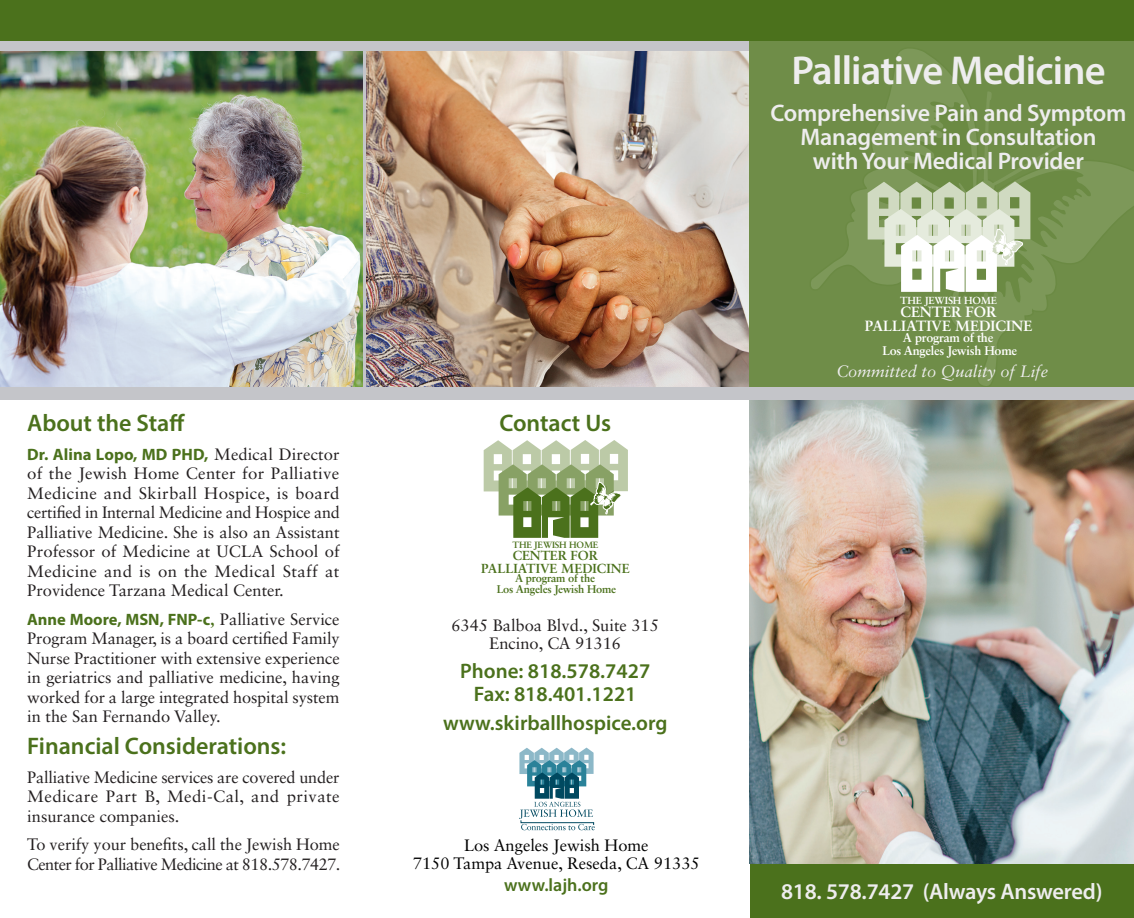
<style>
.page{position:relative;width:1134px;height:918px;background:#fff}
.page>*{position:absolute;margin:0;border:0;box-sizing:border-box;transform-origin:0 0}
.t1{font:600 40.5px "Myriad Pro";letter-spacing:-.02em;color:#eeedee}
.t2{font:600 24px/24px "Myriad Pro";letter-spacing:-.01em;color:#eeedee;text-align:center}
.subhead{font:600 24px "Myriad Pro";color:#4b711c}
.subhead-2{font:600 22.5px "Myriad Pro";letter-spacing:-.01em;color:#eeedee}
.Body_Copy{font:600 21px "Myriad Pro";color:#4b711c}
.t3{font:600 18px "Myriad Pro";color:#4b711c}
.subhead-3{font:16.5px/19.5px "Sabon LT Std";color:#231f20;text-align:justify}
.Body_Copy-2{font:16.5px/19.5px "Sabon LT Std";color:#231f20;text-align:justify}
.Body_Copy-3{font:16.5px/19.5px "Sabon LT Std";letter-spacing:-.035em;color:#231f20}
.t4{font:16.5px "Sabon LT Std";color:#000}
.t5{font:italic 16.5px "Sabon LT Std";color:#eeedee}
.t6{font:700 14.85px/13.6px "Sabon LT Std";color:#fff;text-align:center}
.t7{font:700 13.2px/12.1px "Sabon LT Std";color:#4b711c;text-align:center}
.t8{font:700 12.6px/12.6px "Sabon LT Std";letter-spacing:-.02em;color:#fff;text-align:center}
.t9{font:700 11.1px/11.1px "Sabon LT Std";letter-spacing:-.02em;color:#4b711c;text-align:center}
.t10{font:700 10.2px "Sabon LT Std";letter-spacing:-.015em;color:#fff}
.t11{font:700 9.15px "Sabon LT Std";letter-spacing:-.015em;color:#4b711c}
.s1{font-family:"Myriad Pro";font-weight:700;color:#4b711c}
.s2{font-weight:700;color:#4b711c}
</style>
<div class="page">
<div style="left:0;top:33px;width:750px;height:367px;background:#c4c5c9"></div>
<div style="left:750px;top:143px;width:384px;height:270px;background:#c4c5c9"></div>
<div style="left:750px;top:864px;width:384px;height:54px;background:#4b711c"></div>
<img style="left:0;top:52px;width:363px;height:335px">
<img style="left:366px;top:52px;width:383px;height:335px">
<div style="left:750px;top:0;width:384px;height:387px;background:#6f8d48"></div>
<img style="left:750px;top:400px;width:384px;height:464px">
<svg style="left:811px;top:49px;width:323px;height:337px"></svg>
<svg style="left:519px;top:748px;width:76px;height:82px"></svg>
<svg style="left:484px;top:440px;width:144px;height:98px"></svg>
<div style="left:0;top:0;width:1134px;height:41px;background:#4b711c"></div>
<svg style="left:866px;top:91px;width:226px;height:218px"></svg>
<p class="subhead" style="left:27px;top:408px;width:159px">About the Staff</p>
<p class="subhead-3" style="left:27px;top:444px;width:314px"><span class="s1">Dr. Alina Lopo, MD PHD,</span> Medical Director of the Jewish Home Center for Palliative Medicine and Skirball Hospice, is board certified in Internal Medicine and Hospice and Palliative Medicine. She is also an Assistant Professor of Medicine at UCLA School of Medicine and is on the Medical Staff at Providence Tarzana Medical Center.</p>
<p class="subhead-3" style="left:27px;top:609px;width:314px"><span class="s1">Anne Moore, MSN, FNP-c</span><span class="s2">,</span> Palliative Service Program Manager, is a board certified Family Nurse Practitioner with extensive experience in geriatrics and palliative medicine, having worked for a large integrated hospital system in the San Fernando Valley.</p>
<p class="subhead" style="left:27px;top:731px;width:261px">Financial Considerations:</p>
<p class="Body_Copy-2" style="left:27px;top:767px;width:314px">Palliative Medicine services are covered under Medicare Part B, Medi-Cal, and private insurance companies.</p>
<p class="Body_Copy-3" style="left:27px;top:834px;width:315px">To verify your benefits, call the Jewish Home<br>Center for Palliative Medicine at 818.578.7427.</p>
<p class="subhead" style="left:499px;top:408px;width:113px">Contact Us</p>
<p class="t11" style="left:513px;top:539px;width:87px">THE JEWISH HOME</p>
<p class="t7" style="left:481px;top:549px;width:150px">CENTER FOR<br>PALLIATIVE MEDICINE</p>
<p class="t9" style="left:497px;top:573px;width:121px">A program of the<br>Los Angeles Jewish Home</p>
<p class="Body_Copy-2" style="left:451px;top:615px;width:209px">6345 Balboa Blvd., Suite 315</p>
<p class="Body_Copy-2" style="left:489px;top:633px;width:133px">Encino, CA 91316</p>
<p class="Body_Copy" style="left:460px;top:658px;width:192px">Phone: 818.578.7427</p>
<p class="Body_Copy" style="left:474px;top:680px;width:164px">Fax: 818.401.1221</p>
<p class="Body_Copy" style="left:443px;top:710px;width:226px">www.skirballhospice.org</p>
<p class="t4" style="left:464px;top:835px;width:186px">Los Angeles Jewish Home</p>
<p class="t4" style="left:413px;top:853px;width:288px">7150 Tampa Avenue, Reseda, CA 91335</p>
<p class="t3" style="left:504px;top:873px;width:106px">www.lajh.org</p>
<p class="t1" style="left:791px;top:45px;width:316px">Palliative Medicine</p>
<p class="t2" style="left:770px;top:100px;width:358px">Comprehensive Pain and Symptom<br>Management in Consultation<br>with Your Medical Provider</p>
<p class="t10" style="left:900px;top:294px;width:98px">THE JEWISH HOME</p>
<p class="t6" style="left:865px;top:305px;width:169px">CENTER FOR<br>PALLIATIVE MEDICINE</p>
<p class="t8" style="left:882px;top:331px;width:136px">A program of the<br>Los Angeles Jewish Home</p>
<p class="t5" style="left:836px;top:361px;width:213px">Committed to Quality of Life</p>
<p class="subhead-2" style="left:781px;top:877px;width:323px">818. 578.7427 (Always Answered)</p>
</div>
